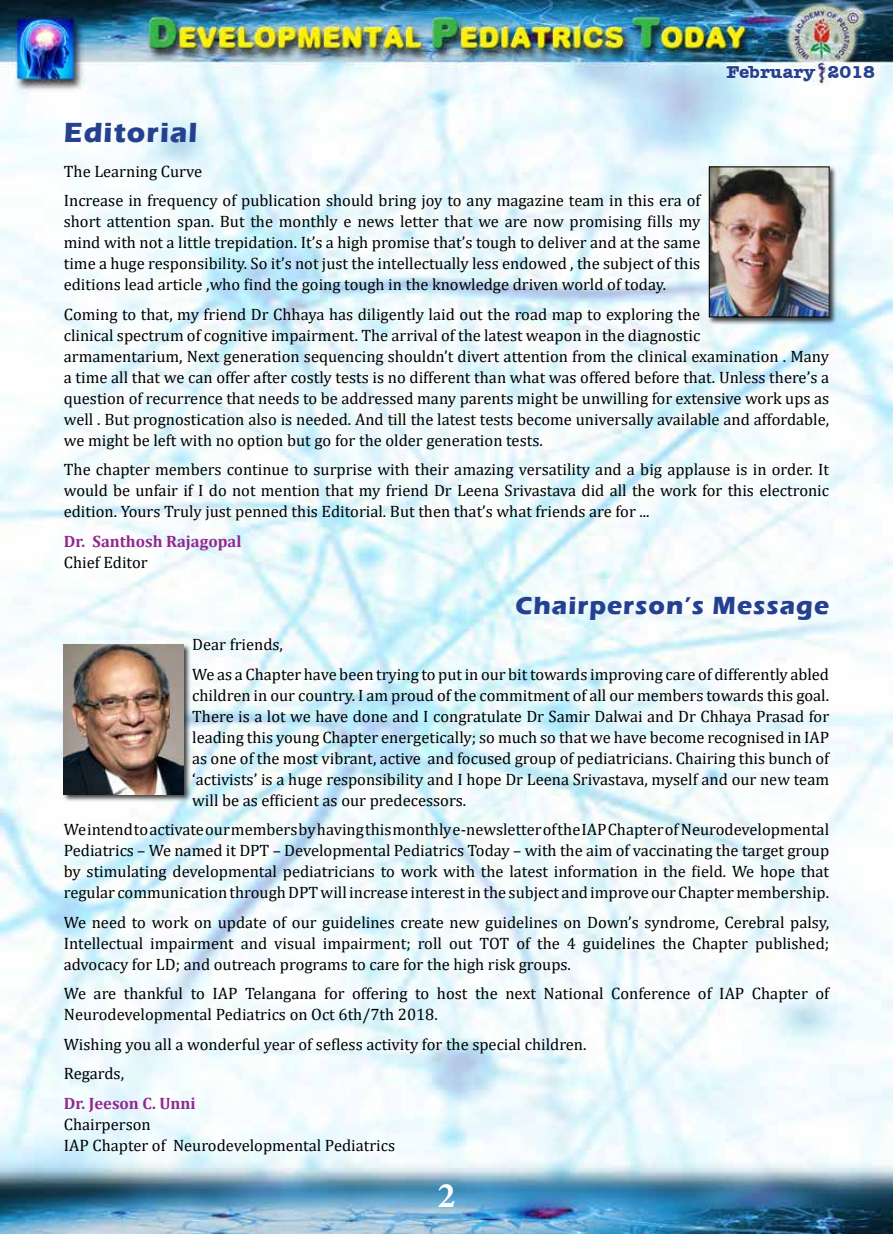
<style>
.page{position:relative;width:893px;height:1234px;background:#fff}
.page>*{position:absolute;margin:0;border:0;box-sizing:border-box;transform-origin:0 0}
.t1{font:700 36px "Minion Pro";color:#fff}
.t2{font:700 28.5px "Eras ITC";letter-spacing:.04em;color:#25408f}
.t3{font:700 25.5px "Eras ITC";letter-spacing:.04em;color:#25408f}
.t4{font:700 18px "Amer Typewriter IT Cby BT";color:#25408f}
.t5{font:16.5px/21px "Cambria";color:#000}
.t6{font:700 16.5px "Cambria";color:#92278f}
</style>
<div class="page">
<img style="left:0;top:0;width:893px;height:1233px">
<svg style="left:725px;top:63px;width:93px;height:20px"></svg>
<svg style="left:826px;top:64px;width:50px;height:16px"></svg>
<div style="left:707px;top:165px;width:130px;height:160px;background:#000;opacity:.75"></div>
<img style="left:711px;top:168px;width:117px;height:147px">
<div style="left:709px;top:166px;width:121px;height:151px;border:1px solid #000"></div>
<div style="left:62px;top:642px;width:129px;height:160px;background:#000;opacity:.75"></div>
<img style="left:64px;top:644px;width:120px;height:150px">
<p class="t4" style="left:727px;top:60px;width:150px">February 2018</p>
<h2 class="t2" style="left:64px;top:116px;width:135px">Editorial</h2>
<p class="t5" style="left:64px;top:156px;width:638px;line-height:29.5px">The Learning Curve<br>Increase in frequency of publication should bring joy to any magazine team in this era of</p>
<p class="t5" style="left:64px;top:211px;width:638px;text-align:justify">short attention span. But the monthly e news letter that we are now promising fills my mind with not a little trepidation. It’s a high promise that’s tough to deliver and at the same time a huge responsibility. So it’s not just the intellectually less endowed , the subject of this editions lead article ,who find the going tough in the knowledge driven world of today.</p>
<p class="t5" style="left:64px;top:303px;width:767px">Coming to that, my friend Dr Chhaya has diligently laid out the road map to exploring the<br>clinical spectrum of cognitive impairment. The arrival of the latest weapon in the diagnostic<br>armamentarium, Next generation sequencing shouldn’t divert attention from the clinical examination . Many a time all that we can offer after costly tests is no different than what was offered before that. Unless there’s a question of recurrence that needs to be addressed many parents might be unwilling for extensive work ups as well . But prognostication also is needed. And till the latest tests become universally available and affordable, we might be left with no option but go for the older generation tests.</p>
<p class="t5" style="left:64px;top:459px;width:767px;text-align:justify">The chapter members continue to surprise with their amazing versatility and a big applause is in order. It would be unfair if I do not mention that my friend Dr Leena Srivastava did all the work for this electronic edition. Yours Truly just penned this Editorial. But then that’s what friends are for ...</p>
<p class="t6" style="left:64px;top:529px;width:179px">Dr. Santhosh Rajagopal</p>
<p class="t5" style="left:64px;top:551px;width:85px">Chief Editor</p>
<h3 class="t3" style="left:515px;top:590px;width:315px">Chairperson’s Message</h3>
<p class="t5" style="left:192px;top:629px;width:638px;line-height:29.5px">Dear friends,<br>We as a Chapter have been trying to put in our bit towards improving care of differently abled</p>
<p class="t5" style="left:192px;top:684px;width:639px;text-align:justify">children in our country. I am proud of the commitment of all our members towards this goal.<br>There is a lot we have done and I congratulate Dr Samir Dalwai and Dr Chhaya Prasad for leading this young chapter energetically; so much so that we have become recognised in IAP as one of the most vibrant, active and focused group of pediatricians. Chairing this bunch of ‘activists’ is a huge responsibility and I hope Dr Leena Srivastava, myself and our new team will be as efficient as our predecessors.</p>
<p class="t5" style="left:64px;top:818px;width:767px;text-align:justify">We intend to activate our members by having this monthly e-newsletter of the IAP Chapter of Neurodevelopmental Pediatrics – We named it DPT – Developmental Pediatrics Today – with the aim of vaccinating the target group by stimulating developmental pediatricians to work with the latest information in the field. We hope that regular communication through DPT will increase interest in the subject and improve our chapter membership.</p>
<p class="t5" style="left:64px;top:911px;width:767px;text-align:justify">We need to work on update of our guidelines create new guidelines on Down’s syndrome, Cerebral palsy, Intellectual impairment and visual impairment; roll out TOT of the 4 guidelines the chapter published; advocacy for LD; and outreach programs to care for the high risk groups.</p>
<p class="t5" style="left:64px;top:982px;width:767px">We are thankful to IAP Telangana for offering to host the next National Conference of IAP Chapter of<br>Neurodevelopmental Pediatrics on Oct 6th/7th 2018.</p>
<p class="t5" style="left:64px;top:1029px;width:524px;line-height:29.5px">Wishing you all a wonderful year of sefless activity for the special children.<br>Regards,</p>
<p class="t6" style="left:64px;top:1091px;width:133px">Dr. Jeeson C. Unni</p>
<p class="t5" style="left:64px;top:1113px;width:333px">Chairperson<br>IAP Chapter of Neurodevelopmental Pediatrics</p>
<h1 class="t1" style="left:437px;top:1169px;width:19px">2</h1>
</div>
